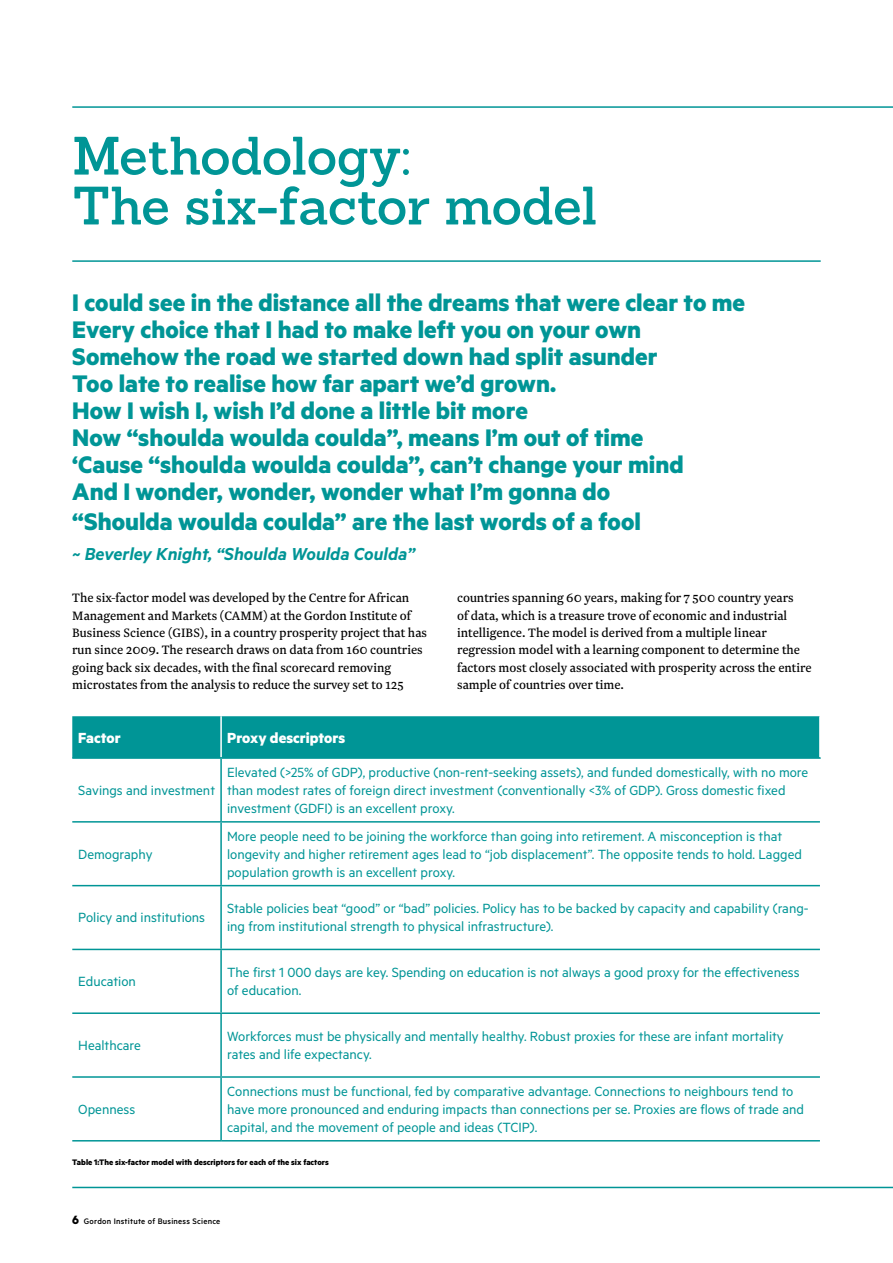
<style>
.page{position:relative;width:893px;height:1263px;background:#fff}
.page>*{position:absolute;margin:0;border:0;box-sizing:border-box;transform-origin:0 0}
.t1{font:600 52.65px/49.8px "Sanchez";letter-spacing:-.01em;color:#009596}
.t2{font:700 27px/27px "Metric";color:#009596}
.t3{font:italic 600 19.5px "Metric";color:#009596}
.t4{font:700 16.5px "Metric";color:#fff}
.t5{font:15px/18px "Metric";color:#009596}
.t6{font:14.25px/17.4px "Newzald";color:#000}
.t7{font:700 9px "Metric";color:#000}
.t8{font:500 9px "Metric";letter-spacing:.025em;color:#000}
.s1{font-weight:700;font-size:13.5px}
</style>
<div class="page">
<hr style="left:72px;top:106px;width:821px;height:2px;background:#009596">
<hr style="left:72px;top:260px;width:749px;height:2px;background:#009596">
<hr style="left:72px;top:1187px;width:821px;height:1px;background:#009596">
<div style="left:72px;top:716px;width:747px;height:41px;background:#009596"></div>
<hr style="left:220px;top:716px;width:2px;height:41px;background:#fff">
<hr style="left:221px;top:757px;width:600px;height:2px;background:#009596">
<hr style="left:221px;top:821px;width:599px;height:2px;background:#009596">
<hr style="left:221px;top:885px;width:599px;height:1px;background:#009596">
<hr style="left:221px;top:949px;width:599px;height:1px;background:#009596">
<hr style="left:221px;top:1012px;width:599px;height:2px;background:#009596">
<hr style="left:221px;top:1076px;width:599px;height:2px;background:#009596">
<hr style="left:221px;top:1140px;width:599px;height:1px;background:#009596">
<hr style="left:72px;top:757px;width:149px;height:2px;background:#009596">
<hr style="left:220px;top:759px;width:2px;height:62px;background:#009596">
<hr style="left:220px;top:823px;width:2px;height:62px;background:#009596">
<hr style="left:220px;top:886px;width:2px;height:63px;background:#009596">
<hr style="left:220px;top:950px;width:2px;height:62px;background:#009596">
<hr style="left:220px;top:1014px;width:2px;height:62px;background:#009596">
<hr style="left:220px;top:1078px;width:2px;height:62px;background:#009596">
<hr style="left:72px;top:821px;width:149px;height:2px;background:#009596">
<hr style="left:72px;top:885px;width:149px;height:1px;background:#009596">
<hr style="left:72px;top:949px;width:149px;height:1px;background:#009596">
<hr style="left:72px;top:1012px;width:149px;height:2px;background:#009596">
<hr style="left:72px;top:1076px;width:149px;height:2px;background:#009596">
<hr style="left:72px;top:1140px;width:149px;height:1px;background:#009596">
<h1 class="t1" style="left:72px;top:131px;width:527px">Methodology:<br>The six-factor model</h1>
<p class="t2" style="left:72px;top:288px;width:674px">I could see in the distance all the dreams that were clear to me Every choice that I had to make left you on your own Somehow the road we started down had split asunder<br>Too late to realise how far apart we’d grown.<br>How I wish I, wish I’d done a little bit more<br>Now “shoulda woulda coulda”, means I’m out of time<br>‘Cause “shoulda woulda coulda”, can’t change your mind<br>And I wonder, wonder, wonder what I’m gonna do</p>
<h2 class="t2" style="left:72px;top:507px;width:570px">“Shoulda woulda coulda” are the last words of a fool</h2>
<h3 class="t3" style="left:72px;top:542px;width:344px">~ Beverley Knight, “Shoulda Woulda Coulda”</h3>
<p class="t6" style="left:72px;top:589px;width:356px">The six-factor model was developed by the Centre for African Management and Markets (CAMM) at the Gordon Institute of Business Science (GIBS), in a country prosperity project that has run since 2009. The research draws on data from 160 countries going back six decades, with the final scorecard removing microstates from the analysis to reduce the survey set to 125</p>
<p class="t6" style="left:457px;top:589px;width:356px">countries spanning 60 years, making for 7 500 country years<br>of data, which is a treasure trove of economic and industrial intelligence. The model is derived from a multiple linear regression model with a learning component to determine the factors most closely associated with prosperity across the entire sample of countries over time.</p>
<p class="t4" style="left:78px;top:727px;width:44px">Factor</p>
<p class="t4" style="left:227px;top:727px;width:120px">Proxy descriptors</p>
<p class="t5" style="left:78px;top:781px;width:138px">Savings and investment</p>
<p class="t5" style="left:227px;top:763px;width:583px">Elevated (&gt;25% of GDP), productive (non-rent-seeking assets), and funded domestically, with no more than modest rates of foreign direct investment (conventionally &lt;3% of GDP). Gross domestic fixed investment (GDFI) is an excellent proxy.</p>
<p class="t5" style="left:78px;top:844px;width:76px">Demography</p>
<p class="t5" style="left:227px;top:826px;width:576px">More people need to be joining the workforce than going into retirement. A misconception is that longevity and higher retirement ages lead to “job displacement”. The opposite tends to hold. Lagged population growth is an excellent proxy.</p>
<p class="t5" style="left:78px;top:908px;width:128px">Policy and institutions</p>
<p class="t5" style="left:227px;top:899px;width:583px">Stable policies beat “good” or “bad” policies. Policy has to be backed by capacity and capability (rang&shy;ing from institutional strength to physical infrastructure).</p>
<p class="t5" style="left:78px;top:972px;width:59px">Education</p>
<p class="t5" style="left:227px;top:963px;width:574px">The first 1 000 days are key. Spending on education is not always a good proxy for the effectiveness of education.</p>
<p class="t5" style="left:78px;top:1036px;width:64px">Healthcare</p>
<p class="t5" style="left:227px;top:1027px;width:558px">Workforces must be physically and mentally healthy. Robust proxies for these are infant mortality rates and life expectancy.</p>
<p class="t5" style="left:78px;top:1099px;width:59px">Openness</p>
<p class="t5" style="left:227px;top:1081px;width:578px">Connections must be functional, fed by comparative advantage. Connections to neighbours tend to have more pronounced and enduring impacts than connections per se. Proxies are flows of trade and capital, and the movement of people and ideas (TCIP).</p>
<p class="t7" style="left:72px;top:1156px;width:258px">Table 1:The six-factor model with descriptors for each of the six factors</p>
<p class="t8" style="left:72px;top:1215px;width:150px"><span class="s1">6</span> Gordon Institute of Business Science</p>
</div>
